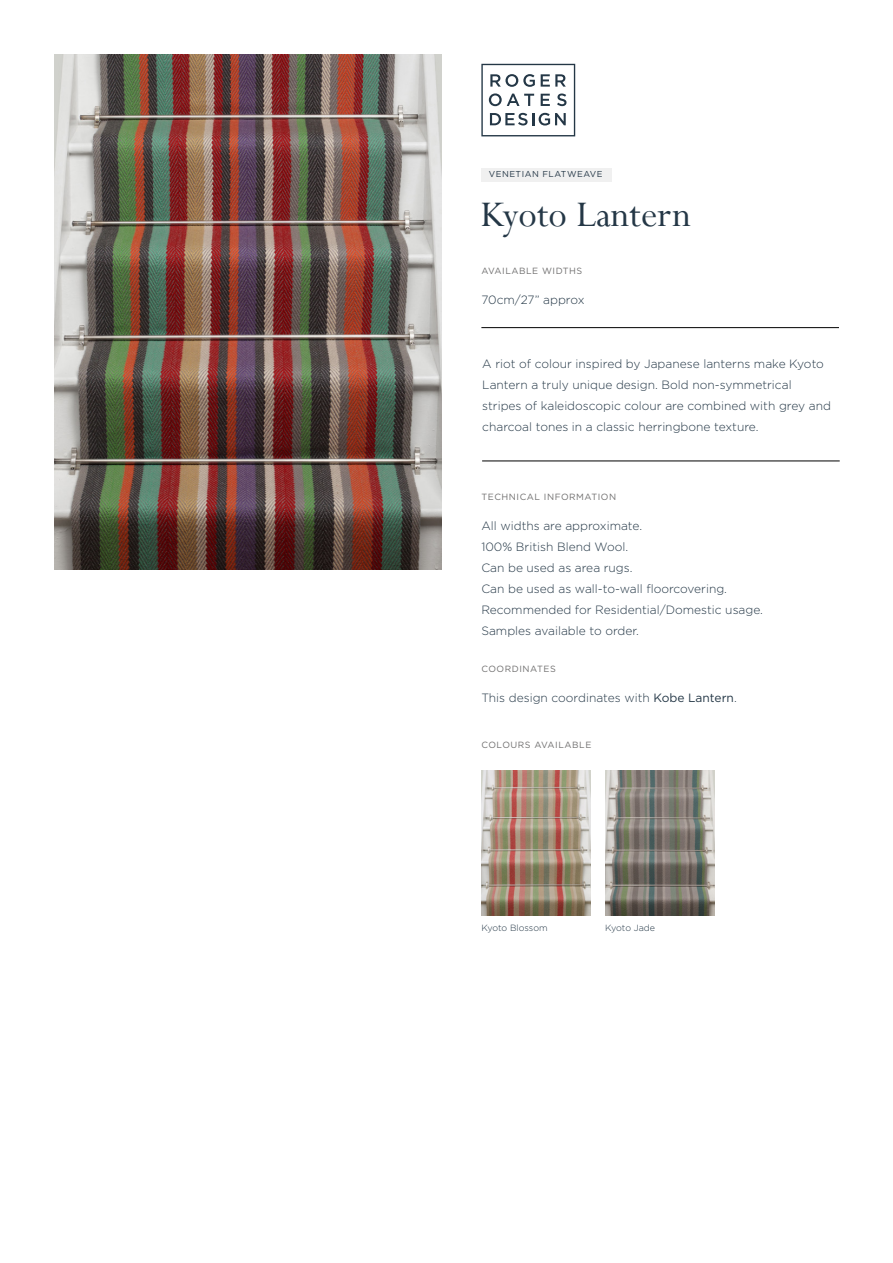
<style>
.page{position:relative;width:893px;height:1263px;background:#fff}
.page>*{position:absolute;margin:0;border:0;box-sizing:border-box;transform-origin:0 0}
.t1{font:40.2px "Perpetua";color:#243746}
.t2{font:300 12px/21px "Gotham";color:#243746}
.t3{font:9px "Gotham";letter-spacing:.06em;color:#706f6f}
.t4{font:300 9px "Gotham";color:#243746}
.t5{font:8.55px "Gotham";letter-spacing:.06em;color:#243746}
.s1{font-weight:400}
</style>
<div class="page">
<svg style="left:481px;top:64px;width:94px;height:72px"></svg>
<img style="left:54px;top:54px;width:387px;height:516px">
<div style="left:481px;top:168px;width:130px;height:14px;background:#f0f0f0"></div>
<hr style="left:481px;top:327px;width:358px;height:1px;background:#000">
<hr style="left:482px;top:461px;width:358px;height:1px;background:#000">
<img style="left:481px;top:770px;width:110px;height:146px">
<img style="left:605px;top:770px;width:109px;height:146px">
<p class="t5" style="left:489px;top:169px;width:115px">VENETIAN FLATWEAVE</p>
<h1 class="t1" style="left:480px;top:189px;width:212px">Kyoto Lantern</h1>
<p class="t3" style="left:481px;top:265px;width:102px">AVAILABLE WIDTHS</p>
<p class="t2" style="left:481px;top:289px;width:105px">70cm/27” approx</p>
<p class="t2" style="left:482px;top:353px;width:350px">A riot of colour inspired by Japanese lanterns make Kyoto Lantern a truly unique design. Bold non-symmetrical stripes of kaleidoscopic colour are combined with grey and charcoal tones in a classic herringbone texture.</p>
<p class="t3" style="left:481px;top:491px;width:136px">TECHNICAL INFORMATION</p>
<p class="t2" style="left:481px;top:515px;width:283px">All widths are approximate.<br>100% British Blend Wool.<br>Can be used as area rugs.<br>Can be used as wall-to-wall floorcovering.<br>Recommended for Residential/Domestic usage.<br>Samples available to order.</p>
<p class="t3" style="left:481px;top:663px;width:76px">COORDINATES</p>
<p class="t2" style="left:481px;top:687px;width:257px">This design coordinates with <span class="s1">Kobe Lantern</span>.</p>
<p class="t3" style="left:481px;top:739px;width:111px">COLOURS AVAILABLE</p>
<p class="t4" style="left:481px;top:922px;width:68px">Kyoto Blossom</p>
<p class="t4" style="left:605px;top:922px;width:51px">Kyoto Jade</p>
</div>
